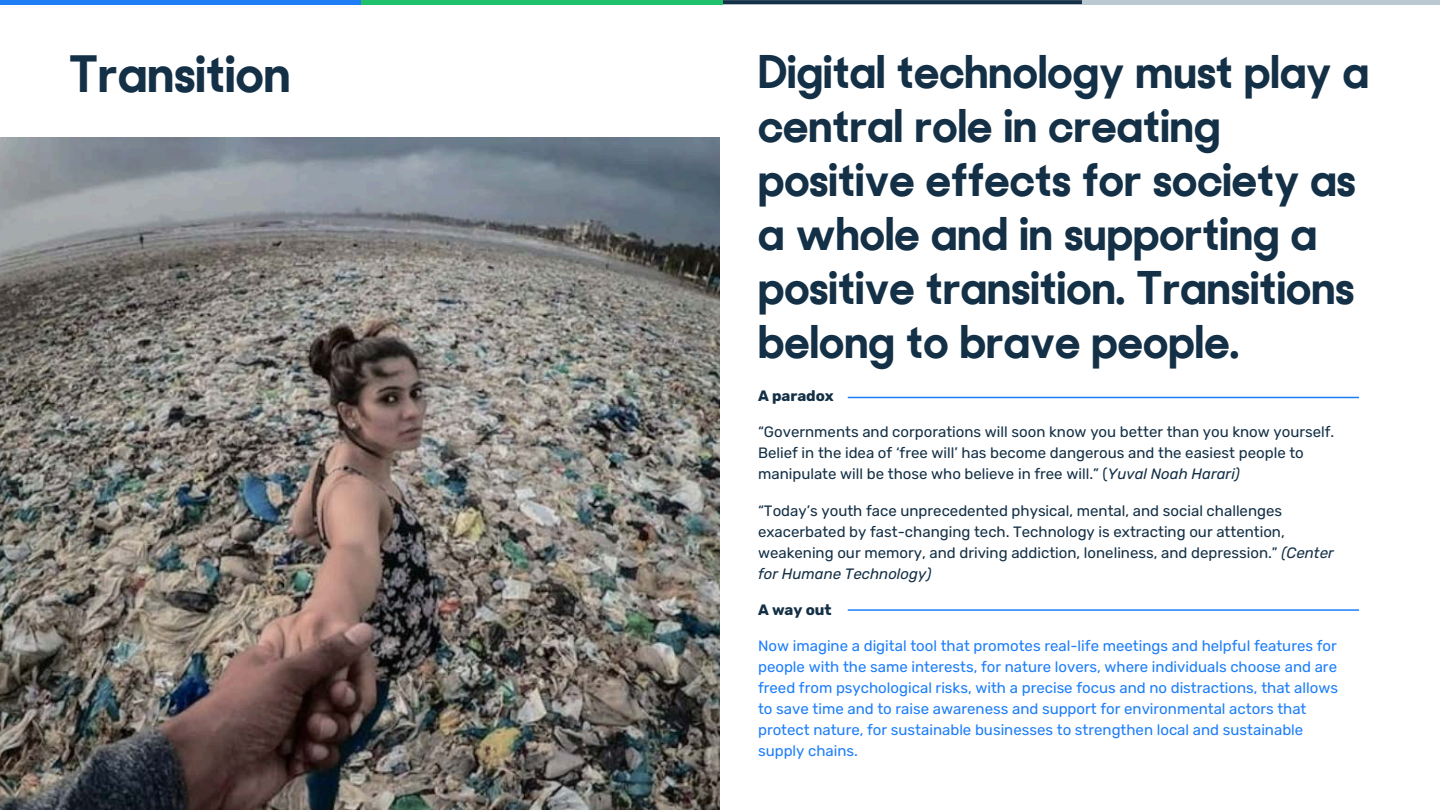
<style>
.page{position:relative;width:1440px;height:810px;background:#fff}
.page>*{position:absolute;margin:0;border:0;box-sizing:border-box;transform-origin:0 0}
.t1{font:700 50px "Sharp Sans No 2";letter-spacing:.005em;color:#143047}
.t2{font:700 45px/54px "Sharp Sans No 2";letter-spacing:.005em;color:#143046}
.t3{font:15px/21px "Rubik";color:#143046}
.t4{font:15px/21px "Rubik";color:#1d7efa}
.t5{font:700 15px "Rubik";color:#143046}
.s1{font-style:italic}
</style>
<div class="page">
<img style="left:0;top:138px;width:720px;height:672px">
<hr style="left:848px;top:397px;width:511px;height:1px;background:#1d7efa">
<hr style="left:848px;top:609px;width:511px;height:2px;background:#1d7efa">
<hr style="left:0;top:0;width:361px;height:4px;background:#1d7ef5">
<svg style="left:722px;top:0;width:360px;height:4px"></svg>
<hr style="left:1082px;top:0;width:358px;height:4px;background:#bbcad2">
<hr style="left:361px;top:0;width:361px;height:4px;background:#20c16d">
<h3 class="t1" style="left:69px;top:54px;width:223px">Transition</h3>
<p class="t2" style="left:758px;top:50px;width:612px">Digital technology must play a central role in creating positive effects for society as a whole and in supporting a positive transition. Transitions belong to brave people.</p>
<p class="t5" style="left:758px;top:387px;width:77px">A paradox</p>
<h2 class="t3" style="left:758px;top:422px;width:578px">“Governments and corporations will soon know you better than you know yourself.<br>Belief in the idea of ‘free will’ has become dangerous and the easiest people to manipulate will be those who believe in free will.” (<span class="s1">Yuval Noah Harari)</span></h2>
<p class="t3" style="left:758px;top:500px;width:577px">“Today’s youth face unprecedented physical, mental, and social challenges exacerbated by fast-changing tech. Technology is extracting our attention, weakening our memory, and driving addiction, loneliness, and depression.” <span class="s1">(Center for Humane Technology)</span></p>
<h3 class="t5" style="left:758px;top:601px;width:75px">A way out</h3>
<p class="t4" style="left:758px;top:635px;width:581px">Now imagine a digital tool that promotes real-life meetings and helpful features for people with the same interests, for nature lovers, where individuals choose and are freed from psychological risks, with a precise focus and no distractions, that allows to save time and to raise awareness and support for environmental actors that protect nature, for sustainable businesses to strengthen local and sustainable supply chains.</p>
</div>
